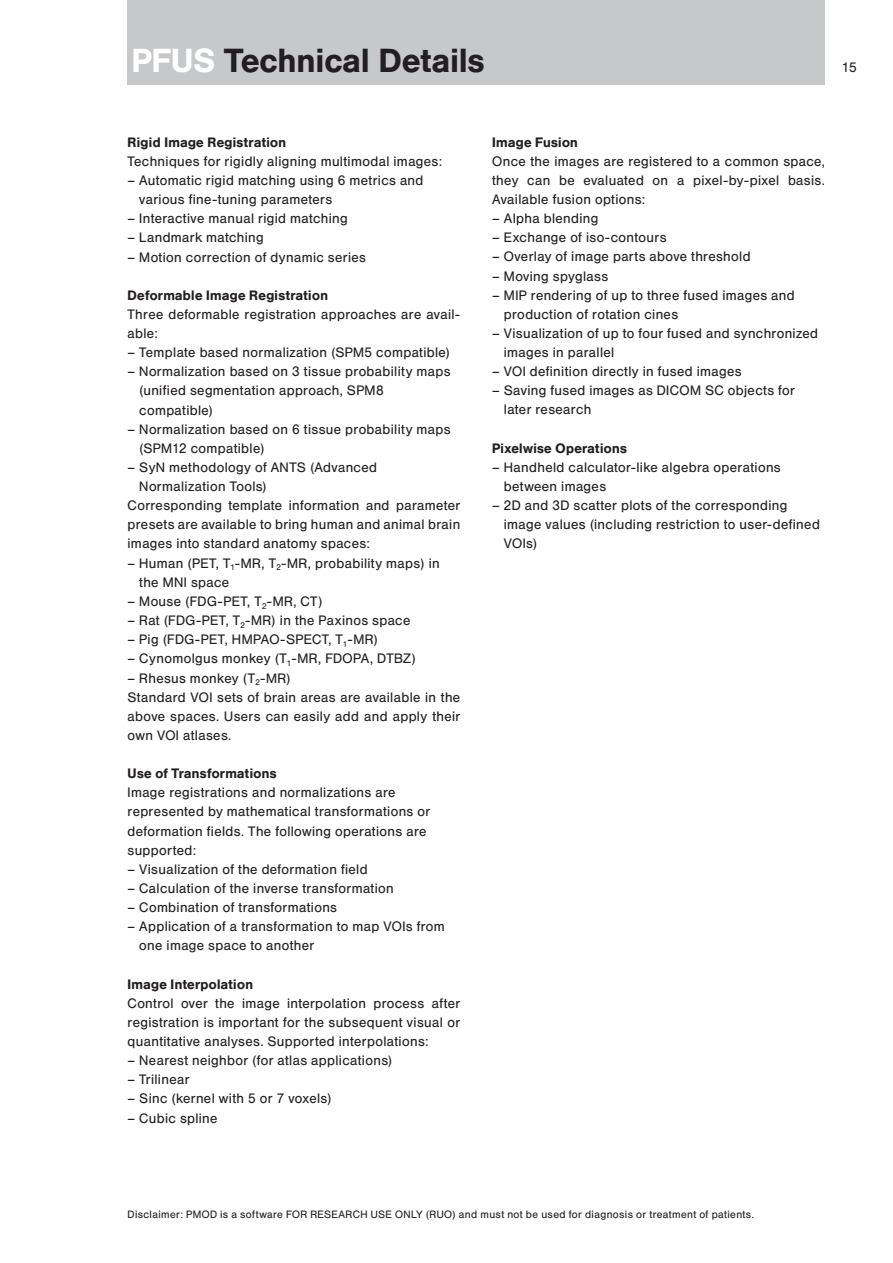
<style>
.page{position:relative;width:893px;height:1263px;background:#fff}
.page>*{position:absolute;margin:0;border:0;box-sizing:border-box;transform-origin:0 0}
.t1{font:500 33px "Helvetica BQ";letter-spacing:.02em;color:#231f20}
.t2{font:13.5px/19.2px "Helvetica BQ";letter-spacing:.03em;color:#231f20}
.t3{font:500 13.5px "Helvetica BQ";letter-spacing:.03em;color:#231f20}
.t4{font:10.5px "Helvetica BQ";letter-spacing:.035em;color:#231f20}
.s1{color:#fff}
</style>
<div class="page">
<div style="left:128px;top:0;width:697px;height:85px;background:#c7c8ca"></div>
<h1 class="t1" style="left:132px;top:41px;width:354px"><span class="s1">PFUS</span> Technical Details</h1>
<p class="t2" style="left:842px;top:58px;width:16px">15</p>
<p class="t3" style="left:128px;top:134px;width:160px">Rigid Image Registration</p>
<p class="t2" style="left:128px;top:152px;width:316px">Techniques for rigidly aligning multimodal images:</p>
<p class="t2" style="left:139px;top:171px;width:286px;text-indent:-12px">– Automatic rigid matching using 6 metrics and various fine-tuning parameters</p>
<p class="t2" style="left:128px;top:209px;width:222px">– Interactive manual rigid matching</p>
<p class="t2" style="left:128px;top:228px;width:138px">– Landmark matching</p>
<p class="t2" style="left:128px;top:248px;width:240px">– Motion correction of dynamic series</p>
<p class="t3" style="left:128px;top:287px;width:202px">Deformable Image Registration</p>
<p class="t2" style="left:128px;top:305px;width:334px">Three deformable registration approaches are avail&shy;able:</p>
<p class="t2" style="left:128px;top:343px;width:324px">– Template based normalization (SPM5 compatible)</p>
<p class="t2" style="left:139px;top:362px;width:313px;text-indent:-12px">– Normalization based on 3 tissue probability maps (unified segmentation approach, SPM8 compatible)</p>
<p class="t2" style="left:139px;top:420px;width:313px;text-indent:-12px">– Normalization based on 6 tissue probability maps (SPM12 compatible)</p>
<p class="t2" style="left:128px;top:458px;width:251px">– SyN methodology of ANTS (Advanced</p>
<p class="t2" style="left:139px;top:477px;width:129px">Normalization Tools)</p>
<p class="t2" style="left:128px;top:496px;width:334px">Corresponding template information and parameter</p>
<p class="t2" style="left:128px;top:515px;width:334px">presets are available to bring human and animal brain</p>
<p class="t2" style="left:128px;top:535px;width:244px">images into standard anatomy spaces:</p>
<p class="t2" style="left:139px;top:554px;width:302px;text-indent:-12px">– Human (PET, T<sub>1</sub>-MR, T<sub>2</sub>-MR, probability maps) in the MNI space</p>
<p class="t2" style="left:128px;top:592px;width:196px">– Mouse (FDG-PET, T<sub>2</sub>-MR, CT)</p>
<p class="t2" style="left:128px;top:611px;width:284px">– Rat (FDG-PET, T<sub>2</sub>-MR) in the Paxinos space</p>
<p class="t2" style="left:128px;top:630px;width:252px">– Pig (FDG-PET, HMPAO-SPECT, T<sub>1</sub>-MR)</p>
<p class="t2" style="left:128px;top:649px;width:290px">– Cynomolgus monkey (T<sub>1</sub>-MR, FDOPA, DTBZ)</p>
<p class="t2" style="left:128px;top:669px;width:334px">– Rhesus monkey (T<sub>2</sub>-MR)<br>Standard VOI sets of brain areas are available in the above spaces. Users can easily add and apply their own VOI atlases.</p>
<p class="t3" style="left:128px;top:765px;width:150px">Use of Transformations</p>
<p class="t2" style="left:128px;top:783px;width:304px">Image registrations and normalizations are represented by mathematical transformations or deformation fields. The following operations are supported:</p>
<p class="t2" style="left:128px;top:860px;width:242px">– Visualization of the deformation field</p>
<p class="t2" style="left:128px;top:879px;width:268px">– Calculation of the inverse transformation</p>
<p class="t2" style="left:128px;top:898px;width:211px">– Combination of transformations</p>
<p class="t2" style="left:139px;top:917px;width:307px;text-indent:-12px">– Application of a transformation to map VOIs from one image space to another</p>
<p class="t3" style="left:128px;top:976px;width:127px">Image Interpolation</p>
<p class="t2" style="left:128px;top:994px;width:334px;text-align:justify">Control over the image interpolation process after registration is important for the subsequent visual or quantitative analyses. Supported interpolations:</p>
<p class="t2" style="left:128px;top:1051px;width:266px">– Nearest neighbor (for atlas applications)</p>
<p class="t2" style="left:128px;top:1070px;width:63px">– Trilinear</p>
<p class="t2" style="left:128px;top:1089px;width:206px">– Sinc (kernel with 5 or 7 voxels)</p>
<p class="t2" style="left:128px;top:1109px;width:92px">– Cubic spline</p>
<p class="t3" style="left:492px;top:134px;width:87px">Image Fusion</p>
<p class="t2" style="left:492px;top:152px;width:334px;text-align:justify">Once the images are registered to a common space, they can be evaluated on a pixel-by-pixel basis.<br>Available fusion options:</p>
<p class="t2" style="left:492px;top:209px;width:108px">– Alpha blending</p>
<p class="t2" style="left:492px;top:228px;width:176px">– Exchange of iso-contours</p>
<p class="t2" style="left:492px;top:248px;width:260px">– Overlay of image parts above threshold</p>
<p class="t2" style="left:492px;top:267px;width:118px">– Moving spyglass</p>
<p class="t2" style="left:504px;top:286px;width:292px;text-indent:-12px">– MIP rendering of up to three fused images and production of rotation cines</p>
<p class="t2" style="left:504px;top:324px;width:316px;text-indent:-12px">– Visualization of up to four fused and synchronized images in parallel</p>
<p class="t2" style="left:492px;top:362px;width:251px">– VOI definition directly in fused images</p>
<p class="t2" style="left:504px;top:381px;width:293px;text-indent:-12px">– Saving fused images as DICOM SC objects for later research</p>
<p class="t3" style="left:492px;top:440px;width:136px">Pixelwise Operations</p>
<p class="t2" style="left:504px;top:458px;width:278px;text-indent:-12px">– Handheld calculator-like algebra operations between images</p>
<p class="t2" style="left:504px;top:496px;width:317px;text-indent:-12px">– 2D and 3D scatter plots of the corresponding image values (including restriction to user-defined<br>VOIs)</p>
<p class="t4" style="left:128px;top:1209px;width:628px">Disclaimer: PMOD is a software FOR RESEARCH USE ONLY (RUO) and must not be used for diagnosis or treatment of patients.</p>
</div>
